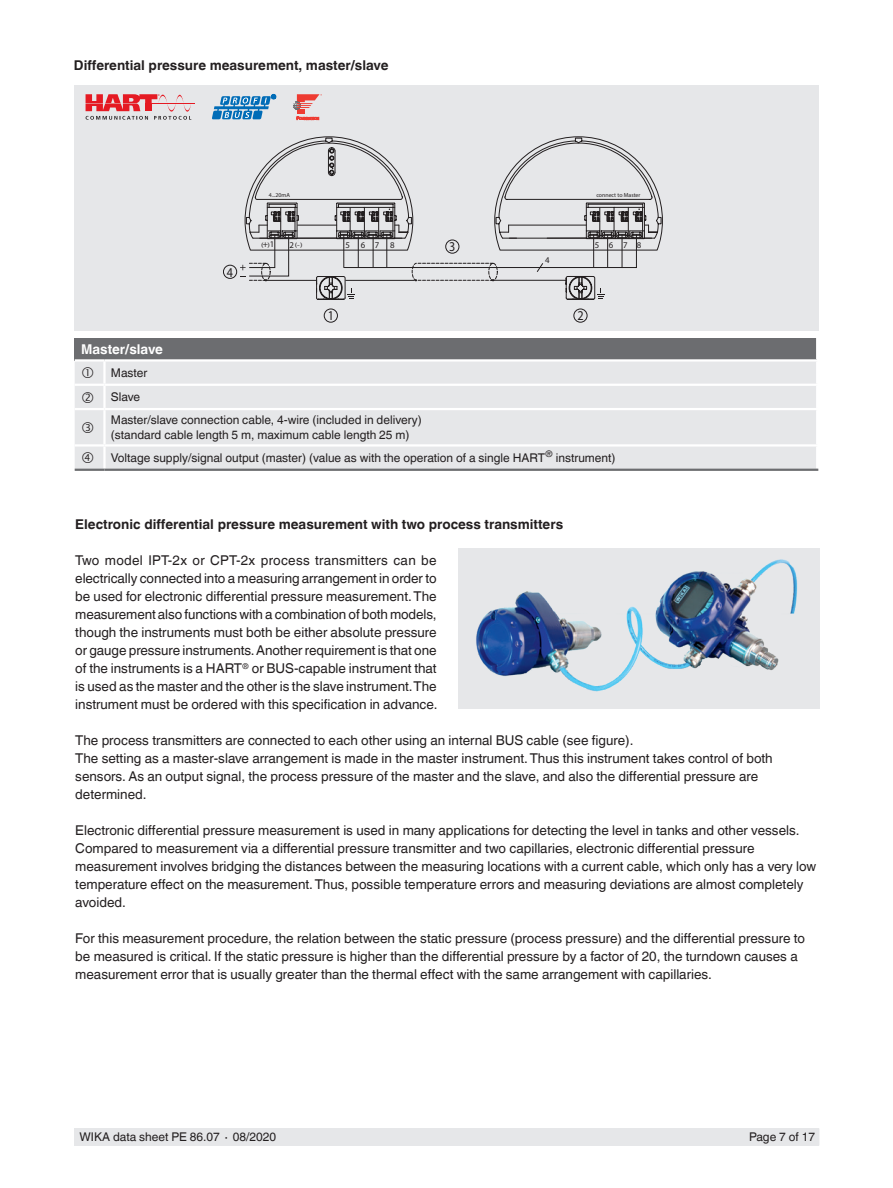
<style>
.page{position:relative;width:893px;height:1188px;background:#fff}
.page>*{position:absolute;margin:0;border:0;box-sizing:border-box;transform-origin:0 0}
.t1{font:13.5px/18px "Helvetica World";color:#231f20}
.t2{font:700 13.5px "Helvetica World";color:#231f20}
.t3{font:700 13.5px "Helvetica World";color:#fff}
.t4{font:13.5px "Helvetica Linotype";color:#231f20;scale:.9 1}
.t5{font:12px/24.3px "Helvetica World";color:#231f20}
.t6{font:8.85px "Helvetica Linotype";letter-spacing:1.08em;color:#231f20}
.t7{font:6.45px "Helvetica Linotype";color:#231f20;scale:1.36 1}
.t8{font:5.85px "Helvetica Linotype";color:#231f20}
.s1{font-size:8.85px}
</style>
<div class="page">
<div style="left:75px;top:1128px;width:744px;height:17px;background:#e6e7e9"></div>
<div style="left:74px;top:85px;width:744px;height:245px;background:#e6e7e9"></div>
<div style="left:223px;top:265px;width:14px;height:14px;border:1px solid #231f20;border-radius:50%"></div>
<div style="left:324px;top:309px;width:14px;height:13px;border:1px solid #231f20;border-radius:50%"></div>
<div style="left:574px;top:309px;width:13px;height:13px;border:1px solid #231f20;border-radius:50%"></div>
<svg style="left:240px;top:136px;width:423px;height:164px"></svg>
<hr style="left:345px;top:280px;width:70px;height:1px;background:#231f20">
<div style="left:75px;top:338px;width:742px;height:22px;background:#6c6d70"></div>
<div style="left:75px;top:362px;width:741px;height:107px;background:#e6e7e9"></div>
<hr style="left:816px;top:338px;width:2px;height:21px;background:#fff">
<hr style="left:75px;top:359px;width:29px;height:3px;background:#fff">
<hr style="left:104px;top:359px;width:714px;height:3px;background:#fff">
<hr style="left:103px;top:362px;width:3px;height:22px;background:#fff">
<hr style="left:75px;top:384px;width:29px;height:2px;background:#fff">
<hr style="left:104px;top:384px;width:714px;height:2px;background:#fff">
<hr style="left:103px;top:386px;width:3px;height:22px;background:#fff">
<hr style="left:75px;top:408px;width:29px;height:2px;background:#fff">
<hr style="left:104px;top:408px;width:714px;height:2px;background:#fff">
<hr style="left:103px;top:410px;width:3px;height:34px;background:#fff">
<hr style="left:75px;top:444px;width:29px;height:3px;background:#fff">
<hr style="left:104px;top:444px;width:714px;height:3px;background:#fff">
<hr style="left:103px;top:447px;width:3px;height:22px;background:#fff">
<hr style="left:75px;top:469px;width:29px;height:2px;background:#6c6d70">
<hr style="left:104px;top:469px;width:714px;height:2px;background:#6c6d70">
<hr style="left:152px;top:103px;width:43px;height:1px;background:#e51a23">
<svg style="left:86px;top:94px;width:105px;height:26px"></svg>
<svg style="left:212px;top:94px;width:64px;height:25px"></svg>
<svg style="left:293px;top:94px;width:29px;height:26px"></svg>
<img style="left:459px;top:549px;width:361px;height:160px">
<svg style="left:82px;top:367px;width:11px;height:11px"></svg>
<svg style="left:82px;top:392px;width:11px;height:11px"></svg>
<svg style="left:82px;top:422px;width:11px;height:11px"></svg>
<svg style="left:82px;top:452px;width:11px;height:11px"></svg>
<p class="t2" style="left:74px;top:58px;width:316px">Differential pressure measurement, master/slave</p>
<p class="t8" style="left:269px;top:192px;width:23px">4...20mA</p>
<p class="t8" style="left:596px;top:191px;width:46px">connect to Master</p>
<p class="t4" style="left:227px;top:264px;width:8px">4</p>
<p class="t7" style="left:261px;top:240px;width:11px">( <span class="s1">+</span>)<span class="s1">1</span></p>
<p class="t7" style="left:289px;top:241px;width:11px"><span class="s1">2</span>(-)</p>
<p class="t6" style="left:345px;top:240px;width:6px">5</p>
<p class="t6" style="left:361px;top:240px;width:35px">678</p>
<p class="t4" style="left:449px;top:239px;width:8px">3</p>
<p class="t6" style="left:545px;top:255px;width:6px">4</p>
<p class="t6" style="left:595px;top:240px;width:48px">5678</p>
<p class="t4" style="left:328px;top:308px;width:8px">1</p>
<p class="t4" style="left:577px;top:308px;width:8px">2</p>
<p class="t3" style="left:81px;top:342px;width:83px">Master/slave</p>
<p class="t5" style="left:111px;top:361px;width:38px">Master<br>Slave</p>
<p class="t5" style="left:111px;top:412px;width:313px;line-height:15px">Master/slave connection cable, 4-wire (included in delivery) (standard cable length 5 m, maximum cable length 25 m)</p>
<p class="t5" style="left:111px;top:446px;width:506px">Voltage supply/signal output (master) (value as with the operation of a single HART<sup>®</sup> instrument)</p>
<p class="t2" style="left:75px;top:517px;width:489px">Electronic differential pressure measurement with two process transmitters</p>
<p class="t1" style="left:75px;top:551px;width:364px;text-align:justify">Two model IPT-2x or CPT-2x process transmitters can be electrically connected into a measuring arrangement in order to be used for electronic differential pressure measurement. The measurement also functions with a combination of both models, though the instruments must both be either absolute pressure or gauge pressure instruments. Another requirement is that one of the instruments is a HART<sup>®</sup> or BUS-capable instrument that is used as the master and the other is the slave instrument. The instrument must be ordered with this specification in advance.</p>
<p class="t1" style="left:75px;top:731px;width:699px">The process transmitters are connected to each other using an internal BUS cable (see figure).<br>The setting as a master-slave arrangement is made in the master instrument. Thus this instrument takes control of both sensors. As an output signal, the process pressure of the master and the slave, and also the differential pressure are determined.</p>
<p class="t1" style="left:75px;top:821px;width:743px">Electronic differential pressure measurement is used in many applications for detecting the level in tanks and other vessels.<br>Compared to measurement via a differential pressure transmitter and two capillaries, electronic differential pressure measurement involves bridging the distances between the measuring locations with a current cable, which only has a very low temperature effect on the measurement. Thus, possible temperature errors and measuring deviations are almost completely avoided.</p>
<p class="t1" style="left:75px;top:929px;width:731px">For this measurement procedure, the relation between the static pressure (process pressure) and the differential pressure to be measured is critical. If the static pressure is higher than the differential pressure by a factor of 20, the turndown causes a measurement error that is usually greater than the thermal effect with the same arrangement with capillaries.</p>
<p class="t5" style="left:80px;top:1125px;width:198px">WIKA data sheet PE 86.07 ∙ 08/2020</p>
<p class="t5" style="left:749px;top:1125px;width:68px">Page 7 of 17</p>
</div>
